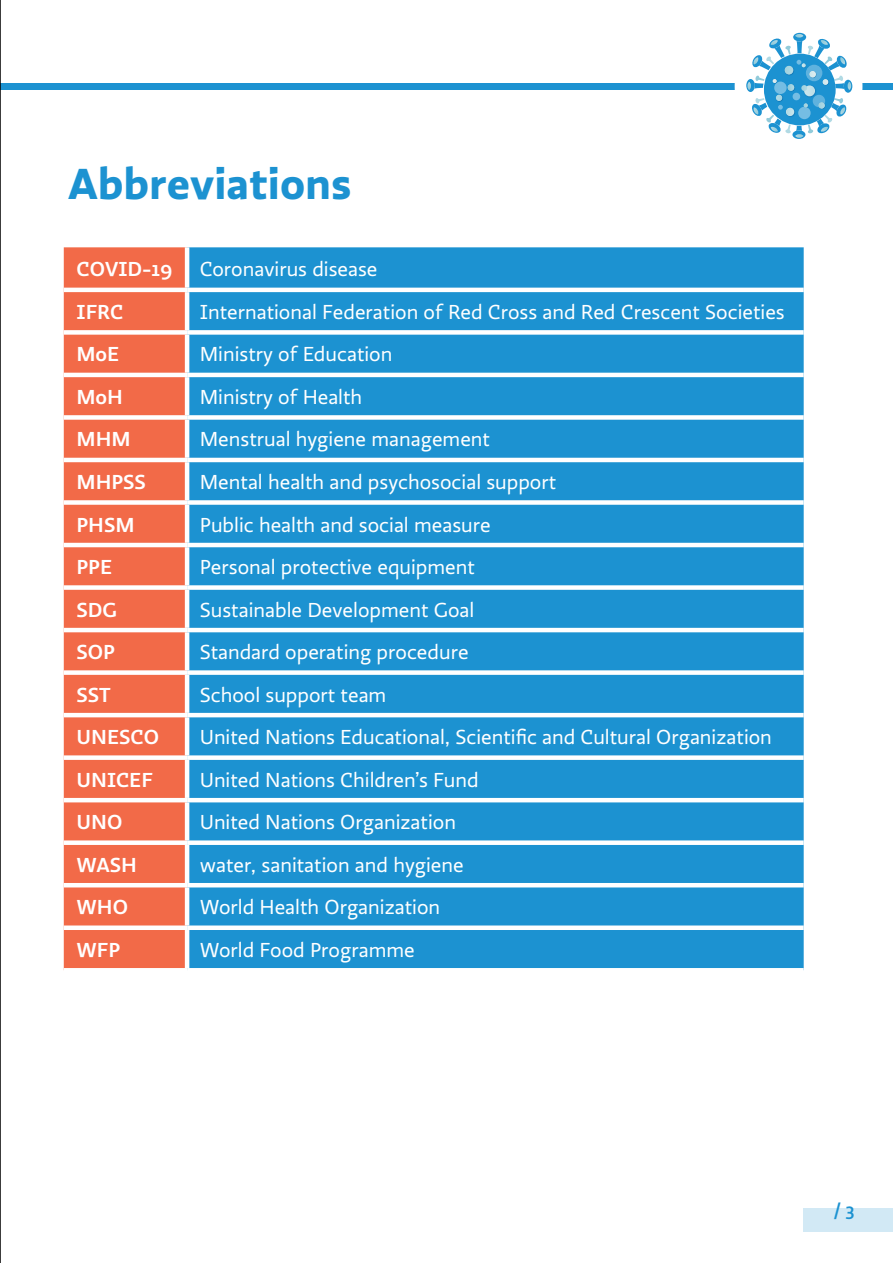
<style>
.page{position:relative;width:893px;height:1263px;background:#fff}
.page>*{position:absolute;margin:0;border:0;box-sizing:border-box;transform-origin:0 0}
.t1{font:700 45px "Ratio";color:#1c92d1}
.t2{font:21px "Ratio";color:#fff}
.t3{font:500 21px "Ratio";color:#fff}
.t4{font:500 18px "Ratio";color:#1c92d1}
</style>
<div class="page">
<div style="left:0;top:83px;width:893px;height:6px;background:#1c92d1"></div>
<div style="left:735px;top:22px;width:127px;height:128px;background:#fff;border-radius:50%"></div>
<svg style="left:746px;top:33px;width:106px;height:106px"></svg>
<div style="left:804px;top:1209px;width:89px;height:23px;background:#d2e9f5"></div>
<div style="left:64px;top:247px;width:121px;height:721px;background:#f26a48"></div>
<div style="left:189px;top:247px;width:615px;height:721px;background:#1c92d1"></div>
<hr style="left:64px;top:288px;width:123px;height:4px;background:#fff">
<hr style="left:187px;top:288px;width:617px;height:4px;background:#fff">
<div style="left:64px;top:330px;width:123px;height:5px;background:#fff"></div>
<div style="left:187px;top:330px;width:617px;height:5px;background:#fff"></div>
<hr style="left:64px;top:373px;width:123px;height:4px;background:#fff">
<hr style="left:187px;top:373px;width:617px;height:4px;background:#fff">
<div style="left:64px;top:415px;width:123px;height:5px;background:#fff"></div>
<div style="left:187px;top:415px;width:617px;height:5px;background:#fff"></div>
<hr style="left:64px;top:458px;width:123px;height:4px;background:#fff">
<hr style="left:187px;top:458px;width:617px;height:4px;background:#fff">
<div style="left:64px;top:500px;width:123px;height:5px;background:#fff"></div>
<div style="left:187px;top:500px;width:617px;height:5px;background:#fff"></div>
<hr style="left:64px;top:543px;width:123px;height:4px;background:#fff">
<hr style="left:187px;top:543px;width:617px;height:4px;background:#fff">
<div style="left:64px;top:585px;width:123px;height:5px;background:#fff"></div>
<div style="left:187px;top:585px;width:617px;height:5px;background:#fff"></div>
<hr style="left:64px;top:628px;width:123px;height:4px;background:#fff">
<hr style="left:187px;top:628px;width:617px;height:4px;background:#fff">
<div style="left:64px;top:670px;width:123px;height:5px;background:#fff"></div>
<div style="left:187px;top:670px;width:617px;height:5px;background:#fff"></div>
<hr style="left:64px;top:713px;width:123px;height:4px;background:#fff">
<hr style="left:187px;top:713px;width:617px;height:4px;background:#fff">
<div style="left:64px;top:755px;width:123px;height:5px;background:#fff"></div>
<div style="left:187px;top:755px;width:617px;height:5px;background:#fff"></div>
<hr style="left:64px;top:798px;width:123px;height:4px;background:#fff">
<hr style="left:187px;top:798px;width:617px;height:4px;background:#fff">
<div style="left:64px;top:840px;width:123px;height:5px;background:#fff"></div>
<div style="left:187px;top:840px;width:617px;height:5px;background:#fff"></div>
<hr style="left:64px;top:883px;width:123px;height:4px;background:#fff">
<hr style="left:187px;top:883px;width:617px;height:4px;background:#fff">
<div style="left:64px;top:925px;width:123px;height:5px;background:#fff"></div>
<div style="left:187px;top:925px;width:617px;height:5px;background:#fff"></div>
<hr style="left:0;top:0;width:1px;height:1263px;background:#000">
<h1 class="t1" style="left:68px;top:155px;width:285px">Abbreviations</h1>
<p class="t3" style="left:77px;top:257px;width:97px">COVID-19</p>
<p class="t2" style="left:200px;top:257px;width:179px">Coronavirus disease</p>
<p class="t3" style="left:77px;top:299px;width:48px">IFRC</p>
<p class="t2" style="left:200px;top:300px;width:586px">International Federation of Red Cross and Red Crescent Societies</p>
<p class="t3" style="left:77px;top:342px;width:44px">MoE</p>
<p class="t2" style="left:200px;top:342px;width:194px">Ministry of Education</p>
<p class="t3" style="left:77px;top:385px;width:48px">MoH</p>
<p class="t2" style="left:200px;top:385px;width:164px">Ministry of Health</p>
<p class="t3" style="left:77px;top:427px;width:56px">MHM</p>
<p class="t2" style="left:200px;top:427px;width:292px">Menstrual hygiene management</p>
<p class="t3" style="left:77px;top:470px;width:71px">MHPSS</p>
<p class="t2" style="left:200px;top:470px;width:358px">Mental health and psychosocial support</p>
<p class="t3" style="left:77px;top:512px;width:60px">PHSM</p>
<p class="t2" style="left:200px;top:512px;width:292px">Public health and social measure</p>
<p class="t3" style="left:77px;top:555px;width:37px">PPE</p>
<p class="t2" style="left:200px;top:555px;width:277px">Personal protective equipment</p>
<p class="t3" style="left:77px;top:597px;width:42px">SDG</p>
<p class="t2" style="left:200px;top:598px;width:276px">Sustainable Development Goal</p>
<p class="t3" style="left:77px;top:640px;width:40px">SOP</p>
<p class="t2" style="left:200px;top:640px;width:270px">Standard operating procedure</p>
<p class="t3" style="left:77px;top:682px;width:36px">SST</p>
<p class="t2" style="left:200px;top:683px;width:188px">School support team</p>
<p class="t3" style="left:77px;top:725px;width:84px">UNESCO</p>
<p class="t2" style="left:200px;top:725px;width:574px">United Nations Educational, Scientific and Cultural Organization</p>
<p class="t3" style="left:77px;top:767px;width:78px">UNICEF</p>
<p class="t2" style="left:200px;top:768px;width:280px">United Nations Children’s Fund</p>
<p class="t3" style="left:77px;top:810px;width:47px">UNO</p>
<p class="t2" style="left:200px;top:810px;width:258px">United Nations Organization</p>
<p class="t3" style="left:77px;top:852px;width:62px">WASH</p>
<p class="t2" style="left:200px;top:853px;width:265px">water, sanitation and hygiene</p>
<p class="t3" style="left:77px;top:895px;width:53px">WHO</p>
<p class="t2" style="left:200px;top:895px;width:242px">World Health Organization</p>
<p class="t3" style="left:77px;top:937px;width:45px">WFP</p>
<p class="t2" style="left:200px;top:938px;width:216px">World Food Programme</p>
<p class="t4" style="left:833px;top:1199px;width:23px">/ 3</p>
</div>
